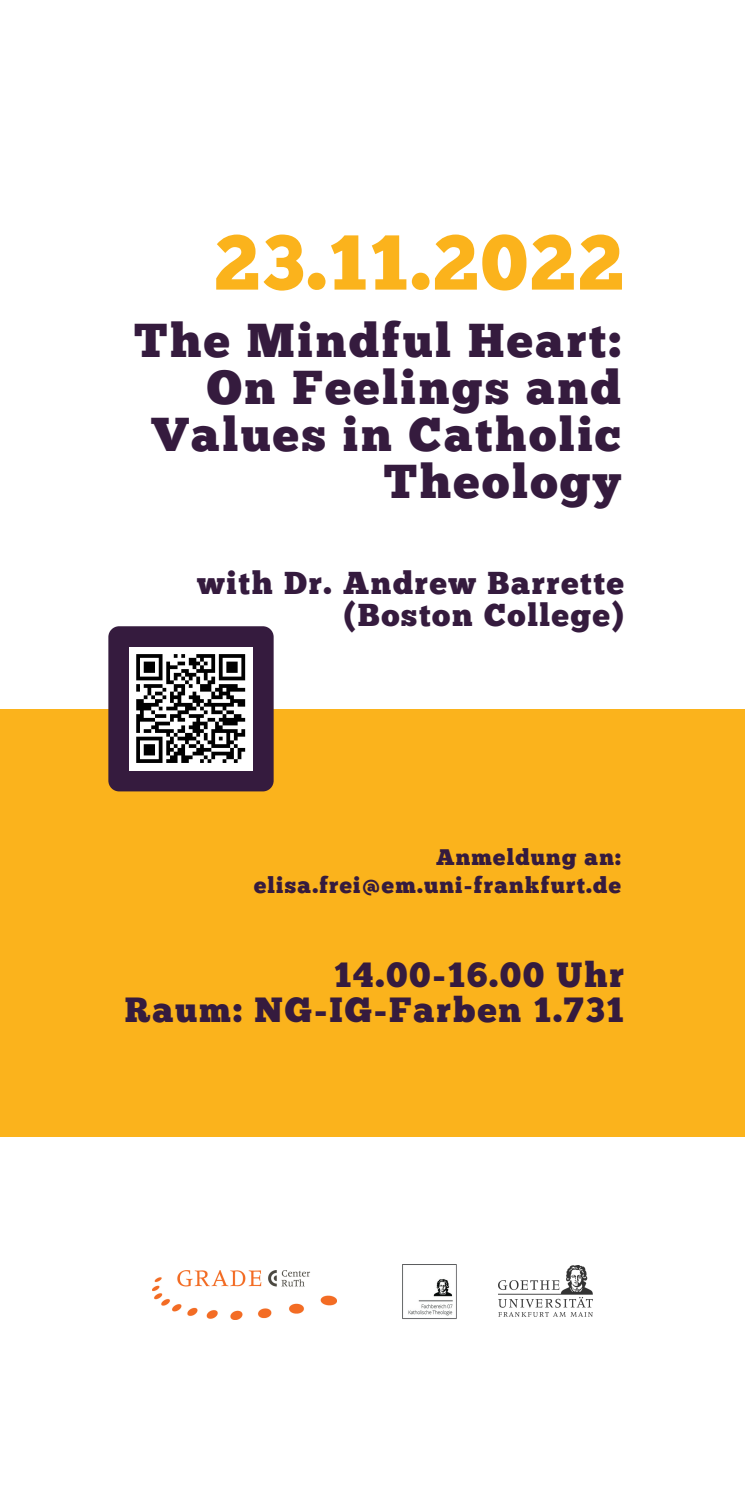
<style>
.page{position:relative;width:745px;height:1489px;background:#fff}
.page>*{position:absolute;margin:0;border:0;box-sizing:border-box;transform-origin:0 0}
.t1{font:77.5px "Chunk Five";letter-spacing:.03em;color:#fbb31c}
.t2{font:47.5px/47px "Chunk Five";letter-spacing:.055em;color:#351b3e;text-align:right}
.t3{font:35px/35.8px "Chunk Five";letter-spacing:.055em;color:#351b3e;text-align:right}
.t4{font:31.75px/31.8px "Chunk Five";letter-spacing:.055em;color:#351b3e;text-align:right}
.t5{font:22.5px/28.2px "Chunk Five";letter-spacing:.055em;color:#351b3e;text-align:right}
</style>
<div class="page">
<div style="left:0;top:0;width:744px;height:1489px;background:#fbb31c"></div>
<div style="left:0;top:0;width:744px;height:708px;background:#fff"></div>
<div style="left:108px;top:626px;width:165px;height:165px;background:#351b3e;border-radius:11px"></div>
<div style="left:0;top:1137px;width:744px;height:352px;background:#fff"></div>
<img style="left:402px;top:1264px;width:55px;height:55px">
<img style="left:152px;top:1270px;width:184px;height:49px">
<img style="left:498px;top:1266px;width:94px;height:50px">
<div style="left:129px;top:646px;width:123px;height:124px;background:#fff"></div>
<svg style="left:136px;top:654px;width:110px;height:109px"></svg>
<h1 class="t1" style="left:214px;top:231px;width:411px">23.11.2022</h1>
<p class="t2" style="left:134px;top:321px;width:488px">The Mindful Heart:<br>On Feelings and<br>Values in Catholic<br>Theology</p>
<p class="t4" style="left:197px;top:570px;width:428px">with Dr. Andrew Barrette (Boston College)</p>
<p class="t5" style="left:254px;top:845px;width:368px">Anmeldung an: elisa.frei@em.uni-frankfurt.de</p>
<p class="t3" style="left:125px;top:960px;width:500px">14.00-16.00 Uhr<br>Raum: NG-IG-Farben 1.731</p>
</div>
